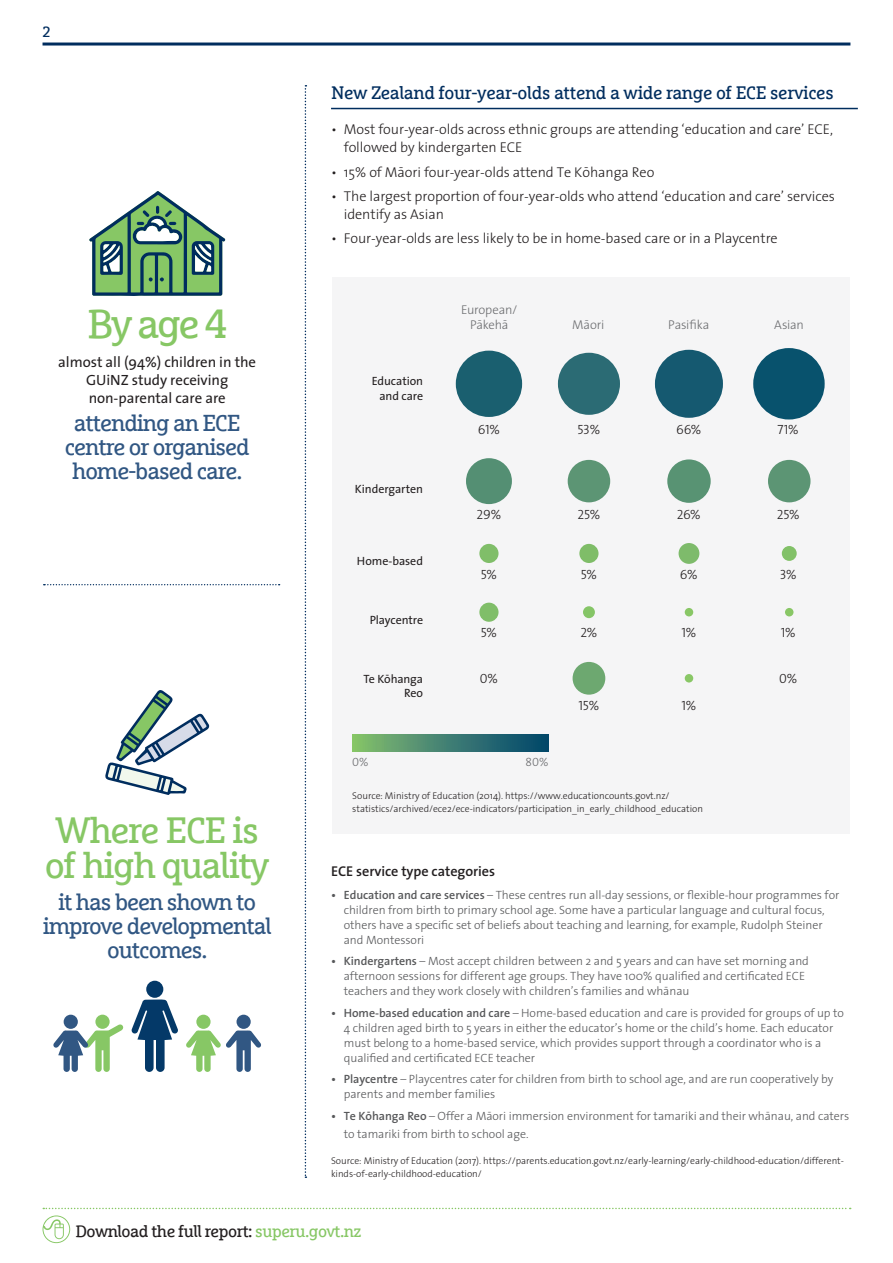
<style>
.page{position:relative;width:893px;height:1263px;background:#fff}
.page>*{position:absolute;margin:0;border:0;box-sizing:border-box;transform-origin:0 0}
.b1{font:40.5px "Marselis Slab Maori";color:#87c765}
.b1-2{font:36.45px/35.1px "Marselis Slab Maori";letter-spacing:-.04em;color:#87c765}
.b1-3{font:22.95px/24.3px "Marselis Slab Maori";letter-spacing:-.045em;color:#315783;text-align:center}
.sub_head{font:18px "Marselis Slab Maori";letter-spacing:-.02em;color:#002d5e}
.t1{font:16.5px "Marselis Slab Maori";letter-spacing:-.03em;color:#231f20}
.t2{font:15px "Marselis Slab Maori";color:#002d5e}
.b1-4{font:14.85px/17.9px "Maori Sans";letter-spacing:-.005em;color:#231f20;text-align:center}
.b1_bullets{font:300 14.25px/18px "Maori Sans";letter-spacing:-.005em;color:#231f20}
.b1-5{font:600 14.25px "Maori Sans";letter-spacing:-.005em;color:#231f20}
.Body_Copy{font:13.35px "Maori Sans Light Caps";letter-spacing:-.02em;color:#231f20}
.t3{font:300 12.75px/15.3px "Maori Sans";letter-spacing:-.015em;color:#6c6d70;text-align:center}
.b1_bullets-2{font:300 12px/15px "Maori Sans";letter-spacing:-.005em;color:#57585a}
.Body_Copy-2{font:12px/14.4px "Maori Sans";letter-spacing:-.005em;color:#231f20;text-align:right}
.t4{font:12px "Maori Sans Light Caps";color:#6c6d70}
.b1-6{font:300 9.75px/13.5px "Maori Sans";letter-spacing:-.005em;color:#231f20}
.s1{font-family:"Maori Sans";font-weight:300}
.s2{font-weight:600}
.s3{color:#87c765}
</style>
<div class="page">
<svg style="left:89px;top:191px;width:136px;height:105px"></svg>
<svg style="left:44px;top:584px;width:236px;height:1px"></svg>
<svg style="left:305px;top:85px;width:1px;height:1093px"></svg>
<hr style="left:331px;top:108px;width:527px;height:1px;background:#002d5e">
<div style="left:332px;top:277px;width:518px;height:556px;background:#f5f5f6"></div>
<div style="left:352px;top:735px;width:197px;height:17px;background:linear-gradient(to right,#85bf6f,#004170)"></div>
<div style="left:456px;top:351px;width:66px;height:66px;background:#1a5f6f;border-radius:50%"></div>
<div style="left:558px;top:353px;width:62px;height:62px;background:#2b6b74;border-radius:50%"></div>
<div style="left:655px;top:350px;width:68px;height:68px;background:#155970;border-radius:50%"></div>
<div style="left:753px;top:348px;width:72px;height:71px;background:#08526d;border-radius:50%"></div>
<div style="left:466px;top:458px;width:46px;height:46px;background:#548f73;border-radius:50%"></div>
<div style="left:568px;top:460px;width:42px;height:42px;background:#5c9574;border-radius:50%"></div>
<div style="left:667px;top:459px;width:44px;height:44px;background:#589373;border-radius:50%"></div>
<div style="left:768px;top:460px;width:42px;height:42px;background:#5c9574;border-radius:50%"></div>
<div style="left:479px;top:544px;width:19px;height:19px;background:#80be69;border-radius:50%"></div>
<div style="left:579px;top:544px;width:19px;height:19px;background:#7fbd68;border-radius:50%"></div>
<div style="left:679px;top:543px;width:20px;height:21px;background:#7ebb6b;border-radius:50%"></div>
<div style="left:782px;top:546px;width:15px;height:15px;background:#82c168;border-radius:50%"></div>
<div style="left:479px;top:603px;width:19px;height:19px;background:#80be69;border-radius:50%"></div>
<div style="left:583px;top:606px;width:12px;height:12px;background:#85c567;border-radius:50%"></div>
<div style="left:685px;top:608px;width:8px;height:8px;background:#89c766;border-radius:50%"></div>
<div style="left:785px;top:608px;width:8px;height:8px;background:#89c766;border-radius:50%"></div>
<div style="left:573px;top:662px;width:32px;height:33px;background:#6da870;border-radius:50%"></div>
<div style="left:685px;top:674px;width:8px;height:8px;background:#89c766;border-radius:50%"></div>
<svg style="left:105px;top:690px;width:104px;height:105px"></svg>
<svg style="left:53px;top:1015px;width:71px;height:57px"></svg>
<svg style="left:131px;top:981px;width:47px;height:91px"></svg>
<svg style="left:186px;top:1015px;width:75px;height:57px"></svg>
<hr style="left:43px;top:43px;width:807px;height:3px;background:#002d5e">
<svg style="left:43px;top:1208px;width:808px;height:1px"></svg>
<svg style="left:43px;top:1215px;width:27px;height:28px"></svg>
<p class="t2" style="left:43px;top:23px;width:10px">2</p>
<p class="b1" style="left:87px;top:299px;width:142px">By age 4</p>
<p class="b1-4" style="left:58px;top:353px;width:199px">almost all (94%) children in the<br>GUiNZ study receiving non-parental care are</p>
<p class="b1-3" style="left:65px;top:410px;width:187px">attending an ECE centre or organised home-based care.</p>
<p class="b1-2" style="left:45px;top:812px;width:226px">Where ECE is of high quality</p>
<p class="b1-3" style="left:43px;top:889px;width:230px">it has been shown to improve developmental outcomes.</p>
<p class="sub_head" style="left:331px;top:82px;width:504px">New Zealand four-year-olds attend a wide range of ECE services</p>
<p class="b1_bullets" style="left:344px;top:120px;width:491px;text-indent:-13px">• Most four-year-olds across ethnic groups are attending ‘education and care’ ECE, followed by kindergarten ECE</p>
<p class="b1_bullets" style="left:331px;top:162px;width:325px">• 15% of Māori four-year-olds attend Te Kōhanga Reo</p>
<p class="b1_bullets" style="left:344px;top:187px;width:493px;text-indent:-13px">• The largest proportion of four-year-olds who attend ‘education and care’ services identify as Asian</p>
<p class="b1_bullets" style="left:331px;top:229px;width:448px">• Four-year-olds are less likely to be in home-based care or in a Playcentre</p>
<p class="Body_Copy-2" style="left:372px;top:374px;width:53px">Education and care</p>
<p class="Body_Copy-2" style="left:355px;top:481px;width:70px">Kindergarten</p>
<p class="Body_Copy-2" style="left:357px;top:554px;width:68px">Home-based</p>
<p class="Body_Copy-2" style="left:370px;top:613px;width:55px">Playcentre</p>
<p class="t3" style="left:461px;top:301px;width:58px">European/<br>Pākehā</p>
<p class="t3" style="left:572px;top:316px;width:34px">Māori</p>
<p class="t3" style="left:668px;top:316px;width:42px">Pasifika</p>
<p class="t3" style="left:774px;top:316px;width:31px">Asian</p>
<p class="Body_Copy" style="left:478px;top:419px;width:24px">61%</p>
<p class="Body_Copy" style="left:577px;top:419px;width:24px">53%</p>
<p class="Body_Copy" style="left:676px;top:419px;width:27px">66%</p>
<p class="Body_Copy" style="left:777px;top:419px;width:23px">71%</p>
<p class="Body_Copy" style="left:477px;top:504px;width:26px">29%</p>
<p class="Body_Copy" style="left:577px;top:504px;width:25px">25%</p>
<p class="Body_Copy" style="left:677px;top:504px;width:25px">26%</p>
<p class="Body_Copy" style="left:777px;top:504px;width:25px">25%</p>
<p class="Body_Copy" style="left:481px;top:563px;width:18px">5%</p>
<p class="Body_Copy" style="left:581px;top:563px;width:18px">5%</p>
<p class="Body_Copy" style="left:680px;top:563px;width:19px">6%</p>
<p class="Body_Copy" style="left:780px;top:563px;width:19px">3%</p>
<p class="Body_Copy" style="left:481px;top:621px;width:18px">5%</p>
<p class="Body_Copy" style="left:580px;top:621px;width:19px">2%</p>
<p class="Body_Copy" style="left:681px;top:621px;width:16px">1%</p>
<p class="Body_Copy" style="left:781px;top:621px;width:16px">1%</p>
<p class="Body_Copy-2" style="left:364px;top:671px;width:61px">Te Kōhanga</p>
<p class="Body_Copy" style="left:480px;top:668px;width:20px">0%</p>
<p class="Body_Copy" style="left:779px;top:668px;width:20px">0%</p>
<p class="Body_Copy-2" style="left:404px;top:685px;width:21px">Reo</p>
<p class="Body_Copy" style="left:579px;top:694px;width:22px">15%</p>
<p class="Body_Copy" style="left:681px;top:694px;width:16px">1%</p>
<p class="t4" style="left:352px;top:752px;width:18px">0<span class="s1">%</span></p>
<p class="t4" style="left:526px;top:752px;width:24px">80<span class="s1">%</span></p>
<p class="b1-6" style="left:352px;top:788px;width:352px">Source: Ministry of Education (2014). https://www.educationcounts.govt.nz/ statistics/archived/ece2/ece-indicators/participation_in_early_childhood_education</p>
<p class="b1-5" style="left:331px;top:859px;width:165px">ECE service type categories</p>
<p class="b1_bullets-2" style="left:344px;top:887px;width:497px;text-indent:-13px"><span class="s2">• Education and care services</span> – These centres run all-day sessions, or flexible-hour programmes for children from birth to primary school age. Some have a particular language and cultural focus, others have a specific set of beliefs about teaching and learning, for example, Rudolph Steiner and Montessori</p>
<p class="b1_bullets-2" style="left:344px;top:953px;width:467px;text-indent:-13px"><span class="s2">• Kindergartens</span> – Most accept children between 2 and 5 years and can have set morning and afternoon sessions for different age groups. They have 100% qualified and certificated ECE teachers and they work closely with children’s families and whānau</p>
<p class="b1_bullets-2" style="left:344px;top:1005px;width:502px;text-indent:-13px"><span class="s2">• Home-based education and care</span> – Home-based education and care is provided for groups of up to 4 children aged birth to 5 years in either the educator’s home or the child’s home. Each educator must belong to a home-based service, which provides support through a coordinator who is a qualified and certificated ECE teacher</p>
<p class="b1_bullets-2" style="left:344px;top:1071px;width:491px;text-indent:-13px"><span class="s2">• Playcentre</span> – Playcentres cater for children from birth to school age, and are run cooperatively by parents and member families</p>
<p class="b1_bullets-2" style="left:344px;top:1106px;width:507px;line-height:18px;text-indent:-13px"><span class="s2">• Te Kōhanga Reo</span> – Offer a Māori immersion environment for tamariki and their whānau, and caters to tamariki from birth to school age.</p>
<p class="b1-6" style="left:331px;top:1153px;width:514px">Source: Ministry of Education (2017). https://parents.education.govt.nz/early-learning/early-childhood-education/different&shy;kinds-of-early-childhood-education/</p>
<h3 class="t1" style="left:75px;top:1221px;width:288px">Download the full report: <span class="s3">superu.govt.nz</span></h3>
</div>
